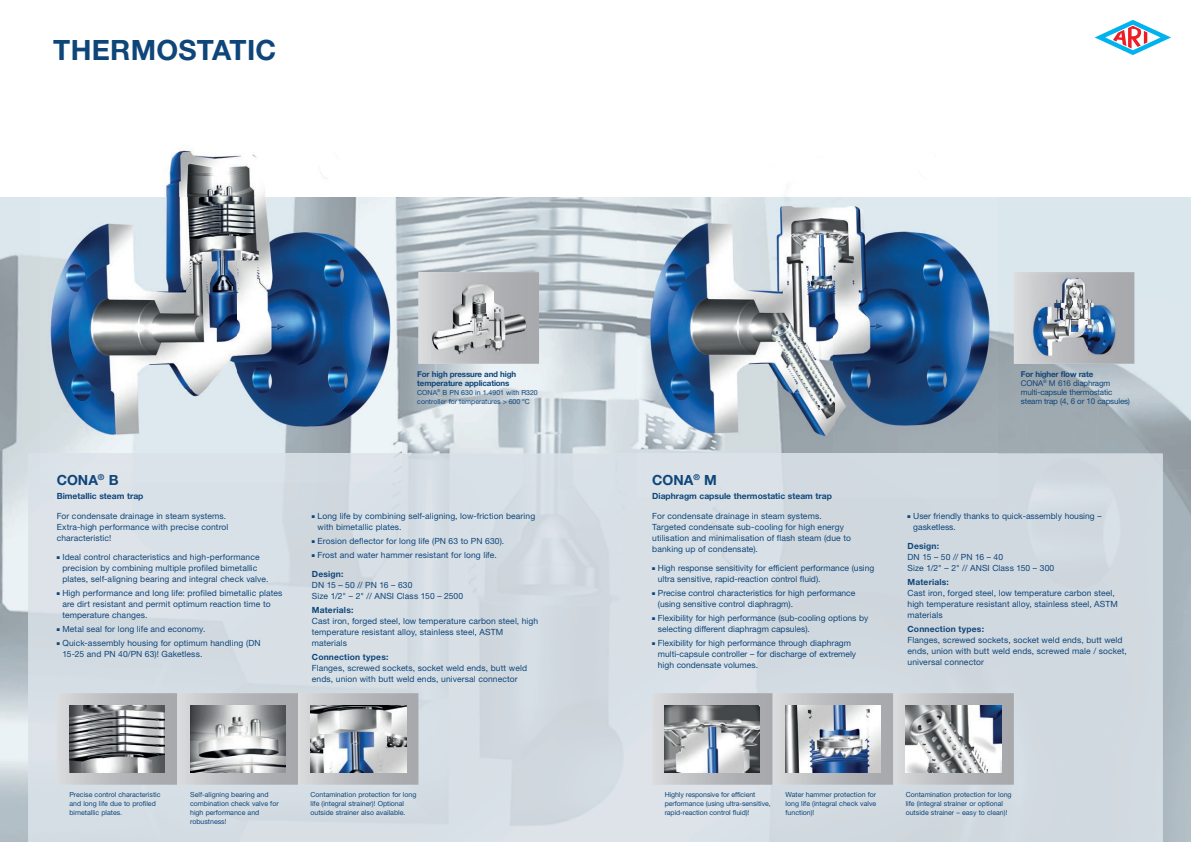
<style>
.page{position:relative;width:1191px;height:842px;background:#fff}
.page>*{position:absolute;margin:0;border:0;box-sizing:border-box;transform-origin:0 0}
.t1{font:700 28px "Helvetica Neue LT Pro";letter-spacing:.01em;color:#0f467a}
.t2{font:700 14px "Helvetica Neue LT Pro";color:#0f467a}
.t3{font:8.5px/11px "Helvetica Neue LT Pro";letter-spacing:.01em;color:#0f467a}
.t4{font:700 8.5px "Helvetica Neue LT Pro";letter-spacing:.015em;color:#0f467a}
.t5{font:8px/9px "Helvetica Neue LT Pro";letter-spacing:-.02em;color:#0f467a}
.t6{font:700 8px/9px "Helvetica Neue LT Pro";letter-spacing:-.02em;color:#0f467a}
.t7{font:7px/9px "Helvetica Neue LT Pro";color:#0f467a}
.s1{font-weight:700}
</style>
<div class="page">
<img style="left:401px;top:197px;width:236px;height:81px">
<img style="left:0;top:197px;width:41px;height:645px">
<div style="left:997px;top:259px;width:194px;height:38px;background:#dae7ec"></div>
<img style="left:401px;top:273px;width:18px;height:181px">
<img style="left:529px;top:278px;width:108px;height:176px">
<img style="left:997px;top:293px;width:28px;height:161px">
<img style="left:1100px;top:297px;width:91px;height:173px">
<img style="left:633px;top:321px;width:4px;height:133px">
<img style="left:1025px;top:364px;width:75px;height:90px">
<img style="left:419px;top:364px;width:110px;height:90px">
<img style="left:1162px;top:470px;width:29px;height:372px">
<div style="left:624px;top:454px;width:42px;height:388px;background:#d8e0e6"></div>
<div style="left:916px;top:497px;width:79px;height:196px;background:#d1d9e0"></div>
<div style="left:378px;top:640px;width:253px;height:80px;background:#d3dce2"></div>
<div style="left:28px;top:664px;width:65px;height:178px;background:#d5dee5"></div>
<div style="left:92px;top:666px;width:180px;height:27px;background:#d3dce3"></div>
<div style="left:87px;top:785px;width:74px;height:57px;background:#d5dee5"></div>
<svg style="left:57px;top:693px;width:361px;height:92px;background:#bcbdc0"></svg>
<svg style="left:652px;top:693px;width:362px;height:92px;background:#bdbec1"></svg>
<img style="left:69px;top:705px;width:95px;height:67px">
<img style="left:190px;top:705px;width:95px;height:67px">
<img style="left:310px;top:705px;width:96px;height:68px">
<img style="left:664px;top:705px;width:96px;height:68px">
<img style="left:785px;top:705px;width:95px;height:68px">
<img style="left:905px;top:705px;width:96px;height:68px">
<img style="left:637px;top:197px;width:360px;height:300px">
<svg style="left:418px;top:272px;width:121px;height:92px;background:#bec0c3"></svg>
<img style="left:431px;top:274px;width:95px;height:87px">
<svg style="left:1014px;top:272px;width:120px;height:92px;background:#bebfc2"></svg>
<img style="left:1031px;top:275px;width:85px;height:85px">
<img style="left:41px;top:150px;width:360px;height:332px">
<svg style="left:1094px;top:20px;width:77px;height:35px"></svg>
<h1 class="t1" style="left:53px;top:32px;width:224px">THERMOSTATIC</h1>
<p class="t6" style="left:417px;top:369px;width:100px">For high pressure and high temperature applications</p>
<p class="t7" style="left:417px;top:387px;width:122px">CONA<sup>®</sup> B PN 630 in 1.4901 with R320 controller for temperatures &gt; 600 °C</p>
<p class="t5" style="left:1020px;top:369px;width:111px"><span class="s1">For higher flow rate<br></span>CONA<sup>®</sup> M 616 diaphragm multi-capsule thermostatic steam trap (4, 6 or 10 capsules)</p>
<h2 class="t2" style="left:57px;top:471px;width:63px">CONA<sup>®</sup> B</h2>
<p class="t4" style="left:57px;top:490px;width:88px">Bimetallic steam trap</p>
<h2 class="t2" style="left:652px;top:471px;width:66px">CONA<sup>®</sup> M</h2>
<p class="t4" style="left:652px;top:490px;width:181px">Diaphragm capsule thermostatic steam trap</p>
<p class="t3" style="left:57px;top:510px;width:173px">For condensate drainage in steam systems.<br>Extra-high performance with precise control characteristic!</p>
<p class="t3" style="left:62px;top:552px;width:207px;text-indent:-6px">■ Ideal control characteristics and high-performance precision by combining multiple profiled bimetallic plates, self-aligning bearing and integral check valve.</p>
<p class="t3" style="left:62px;top:588px;width:221px;text-indent:-6px">■ High performance and long life: profiled bimetallic plates are dirt resistant and permit optimum reaction time to temperature changes.</p>
<p class="t3" style="left:57px;top:623px;width:150px">■ Metal seal for long life and economy.</p>
<p class="t3" style="left:62px;top:637px;width:200px;text-indent:-6px">■ Quick-assembly housing for optimum handling (DN<br>15-25 and PN 40/PN 63)! Gaketless.</p>
<p class="t3" style="left:317px;top:510px;width:219px;text-indent:-6px">■ Long life by combining self-aligning, low-friction bearing with bimetallic plates.</p>
<p class="t3" style="left:312px;top:535px;width:194px">■ Erosion deflector for long life (PN 63 to PN 630).</p>
<p class="t3" style="left:312px;top:549px;width:186px">■ Frost and water hammer resistant for long life.</p>
<p class="t4" style="left:312px;top:569px;width:33px">Design:</p>
<p class="t3" style="left:312px;top:579px;width:153px">DN 15 – 50 // PN 16 – 630<br>Size 1/2" – 2" // ANSI Class 150 – 2500</p>
<p class="t4" style="left:312px;top:605px;width:43px">Materials:</p>
<p class="t3" style="left:312px;top:615px;width:228px">Cast iron, forged steel, low temperature carbon steel, high temperature resistant alloy, stainless steel, ASTM materials</p>
<p class="t4" style="left:312px;top:651px;width:78px">Connection types:</p>
<p class="t3" style="left:312px;top:662px;width:217px">Flanges, screwed sockets, socket weld ends, butt weld ends, union with butt weld ends, universal connector</p>
<p class="t3" style="left:652px;top:510px;width:200px">For condensate drainage in steam systems.<br>Targeted condensate sub-cooling for high energy utilisation and minimalisation of flash steam (due to banking up of condensate).</p>
<p class="t3" style="left:658px;top:563px;width:218px;text-indent:-6px">■ High response sensitivity for efficient performance (using ultra sensitive, rapid-reaction control fluid).</p>
<p class="t3" style="left:658px;top:588px;width:199px;text-indent:-6px">■ Precise control characteristics for high performance (using sensitive control diaphragm).</p>
<p class="t3" style="left:658px;top:612px;width:212px;text-indent:-6px">■ Flexibility for high performance (sub-cooling options by selecting different diaphragm capsules).</p>
<p class="t3" style="left:658px;top:637px;width:200px;text-indent:-6px">■ Flexibility for high performance through diaphragm multi-capsule controller – for discharge of extremely high condensate volumes.</p>
<p class="t3" style="left:913px;top:510px;width:190px;text-indent:-6px">■ User friendly thanks to quick-assembly housing – gasketless.</p>
<p class="t4" style="left:907px;top:541px;width:33px">Design:</p>
<p class="t3" style="left:907px;top:552px;width:148px">DN 15 – 50 // PN 16 – 40<br>Size 1/2" – 2" // ANSI Class 150 – 300</p>
<p class="t4" style="left:907px;top:577px;width:43px">Materials:</p>
<p class="t3" style="left:907px;top:588px;width:212px">Cast iron, forged steel, low temperature carbon steel, high temperature resistant alloy, stainless steel, ASTM materials</p>
<p class="t4" style="left:907px;top:624px;width:78px">Connection types:</p>
<p class="t3" style="left:907px;top:634px;width:221px">Flanges, screwed sockets, socket weld ends, butt weld ends, union with butt weld ends, screwed male / socket, universal connector</p>
<p class="t7" style="left:69px;top:789px;width:93px">Precise control characteristic and long life due to profiled bimetallic plates.</p>
<p class="t7" style="left:190px;top:789px;width:90px">Self-aligning bearing and combination check valve for high performance and robustness!</p>
<p class="t7" style="left:310px;top:789px;width:107px">Contamination protection for long life (integral strainer)! Optional outside strainer also available.</p>
<p class="t7" style="left:664px;top:790px;width:108px">Highly responsive for efficient performance (using ultra-sensitive, rapid-reaction control fluid)!</p>
<p class="t7" style="left:785px;top:790px;width:92px;text-align:justify">Water hammer protection for long life (integral check valve function)!</p>
<p class="t7" style="left:905px;top:790px;width:107px">Contamination protection for long life (integral strainer or optional outside strainer – easy to clean)!</p>
</div>
